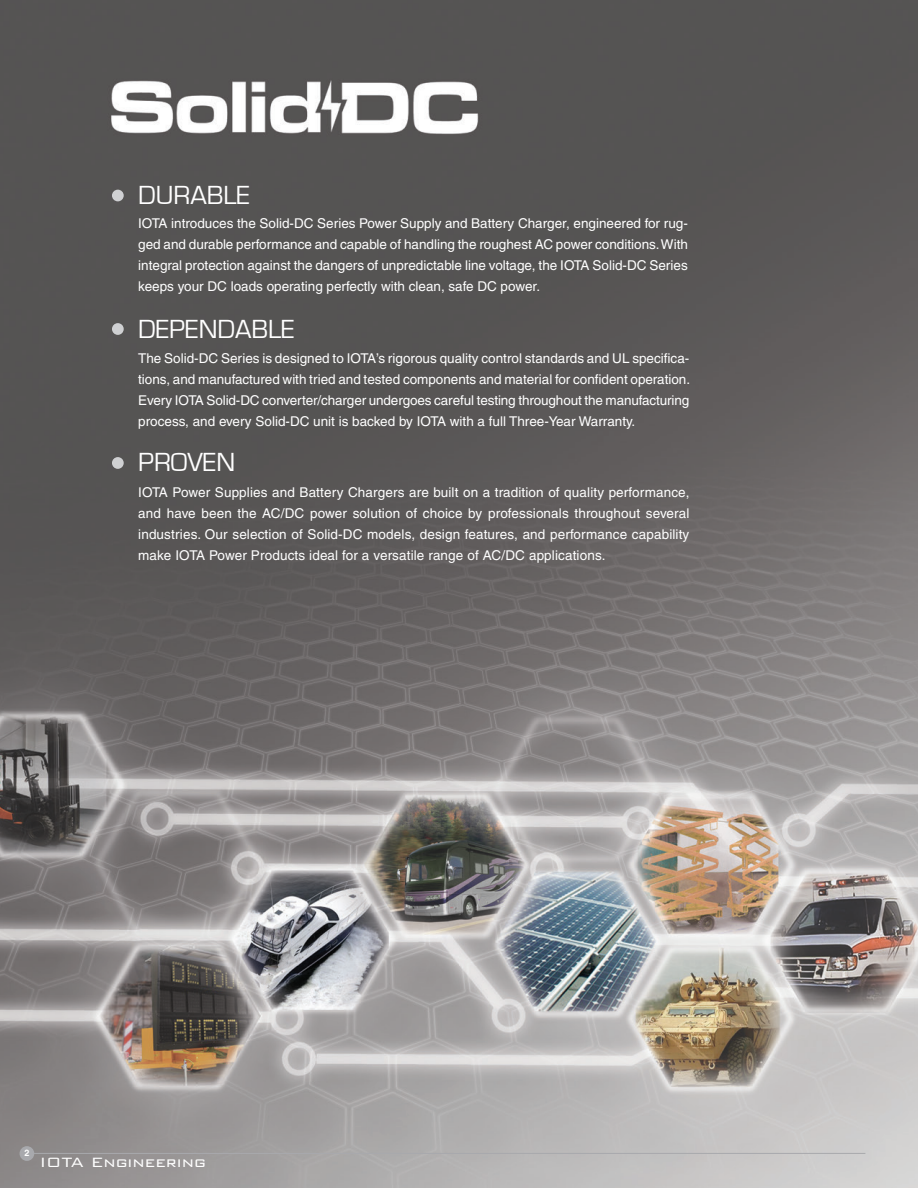
<style>
.page{position:relative;width:918px;height:1188px;background:#fff}
.page>*{position:absolute;margin:0;border:0;box-sizing:border-box;transform-origin:0 0}
.Body_text{font:27px "Eurostile";color:#fff}
.t1{font:300 18px "Bank Gothic BT";color:#fff}
.Body_text-2{font:13.5px/21px "Helvetica";color:#fff;text-align:justify}
.t2{font:700 9px "Helvetica";color:#fff}
</style>
<div class="page">
<img style="left:0;top:0;width:918px;height:1188px">
<div style="left:112px;top:190px;width:12px;height:11px;background:#cfd0d2;border-radius:50%"></div>
<hr style="left:26px;top:1153px;width:839px;height:1px;background:#a8a9ad">
<div style="left:20px;top:1146px;width:14px;height:15px;background:#a8a9ad;border-radius:50%"></div>
<div style="left:112px;top:323px;width:12px;height:12px;background:#cfd0d2;border-radius:50%"></div>
<div style="left:112px;top:457px;width:12px;height:12px;background:#cfd0d2;border-radius:50%"></div>
<p class="Body_text" style="left:138px;top:180px;width:113px">DURABLE</p>
<p class="Body_text-2" style="left:138px;top:212px;width:551px">IOTA introduces the Solid-DC Series Power Supply and Battery Charger, engineered for rug&shy;ged and durable performance and capable of handling the roughest AC power conditions. With integral protection against the dangers of unpredictable line voltage, the IOTA Solid-DC Series keeps your DC loads operating perfectly with clean, safe DC power.</p>
<p class="Body_text" style="left:138px;top:314px;width:158px">DEPENDABLE</p>
<p class="Body_text-2" style="left:138px;top:348px;width:553px">The Solid-DC Series is designed to IOTA’s rigorous quality control standards and UL specifica&shy;tions, and manufactured with tried and tested components and material for confident operation.<br>Every IOTA Solid-DC converter/charger undergoes careful testing throughout the manufacturing process, and every Solid-DC unit is backed by IOTA with a full Three-Year Warranty.</p>
<p class="Body_text" style="left:138px;top:448px;width:98px">PROVEN</p>
<p class="Body_text-2" style="left:138px;top:482px;width:553px">IOTA Power Supplies and Battery Chargers are built on a tradition of quality performance, and have been the AC/DC power solution of choice by professionals throughout several industries. Our selection of Solid-DC models, design features, and performance capability make IOTA Power Products ideal for a versatile range of AC/DC applications.</p>
<p class="t2" style="left:24px;top:1148px;width:7px">2</p>
<p class="t1" style="left:40px;top:1153px;width:168px">IOTA Engineering</p>
</div>
